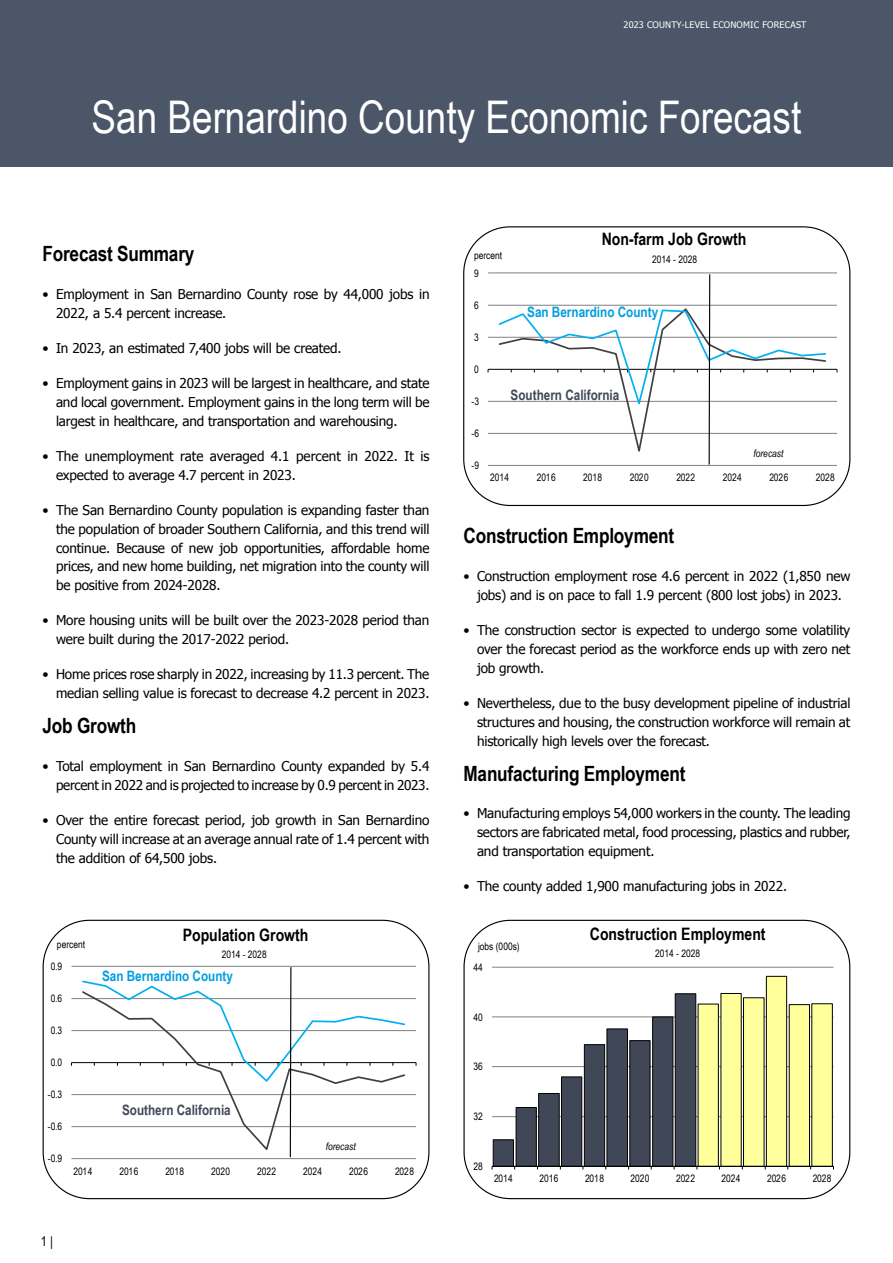
<style>
.page{position:relative;width:893px;height:1263px;background:#fff}
.page>*{position:absolute;margin:0;border:0;box-sizing:border-box;transform-origin:0 0}
.t1{font:45px "Arial Narrow";color:#fff}
.Profile_Subhead_1{font:700 21px "Arial Narrow";letter-spacing:-.01em;color:#000}
.t2{font:700 17.1px "Arial Narrow";color:#000}
.t3{font:700 14.25px "Arial Narrow";color:#009de0}
.t4{font:700 14.25px "Arial Narrow";color:#404756}
.Profile_Body_Text{font:13.5px/18.9px "Tahoma";letter-spacing:-.01em;color:#000;text-align:justify}
.t5{font:13.5px "Arial Narrow";color:#000}
.t6{font:10.35px "Arial Narrow";color:#000}
.t7{font:italic 10.35px "Arial Narrow";color:#000}
.t8{font:9px "Tahoma";letter-spacing:.02em;color:#fff}
</style>
<div class="page">
<div style="left:0;top:0;width:893px;height:167px;background:#4b5768"></div>
<hr style="left:71px;top:1158px;width:345px;height:1px;background:#808080">
<hr style="left:71px;top:1126px;width:345px;height:1px;background:#808080">
<hr style="left:71px;top:1094px;width:345px;height:1px;background:#808080">
<hr style="left:71px;top:1030px;width:345px;height:1px;background:#808080">
<hr style="left:71px;top:998px;width:345px;height:1px;background:#808080">
<hr style="left:71px;top:966px;width:345px;height:1px;background:#808080">
<hr style="left:71px;top:1062px;width:345px;height:1px;background:#000">
<svg style="left:81px;top:966px;width:325px;height:192px"></svg>
<hr style="left:488px;top:465px;width:349px;height:1px;background:#808080">
<hr style="left:488px;top:433px;width:349px;height:1px;background:#808080">
<hr style="left:488px;top:401px;width:349px;height:1px;background:#808080">
<hr style="left:488px;top:337px;width:349px;height:1px;background:#808080">
<hr style="left:488px;top:305px;width:349px;height:1px;background:#808080">
<hr style="left:488px;top:273px;width:349px;height:1px;background:#808080">
<hr style="left:488px;top:369px;width:349px;height:1px;background:#000">
<svg style="left:497px;top:273px;width:330px;height:192px"></svg>
<hr style="left:492px;top:1116px;width:341px;height:1px;background:#808080">
<hr style="left:492px;top:1066px;width:341px;height:1px;background:#808080">
<hr style="left:492px;top:1016px;width:341px;height:1px;background:#808080">
<hr style="left:492px;top:967px;width:341px;height:1px;background:#808080">
<div style="left:698px;top:1004px;width:20px;height:162px;background:#ffff9b"></div>
<div style="left:698px;top:1004px;width:21px;height:162px;border:1px solid #000"></div>
<div style="left:721px;top:993px;width:20px;height:173px;background:#ffff9b"></div>
<div style="left:743px;top:998px;width:21px;height:168px;background:#ffff9b"></div>
<div style="left:743px;top:997px;width:21px;height:169px;border:1px solid #000"></div>
<div style="left:766px;top:976px;width:21px;height:190px;background:#ffff9b"></div>
<div style="left:766px;top:976px;width:21px;height:190px;border:1px solid #000"></div>
<div style="left:789px;top:1004px;width:20px;height:162px;background:#ffff9b"></div>
<div style="left:789px;top:1004px;width:21px;height:162px;border:1px solid #000"></div>
<div style="left:812px;top:1004px;width:20px;height:162px;background:#ffff9b"></div>
<div style="left:811px;top:1003px;width:22px;height:163px;border:1px solid #000"></div>
<hr style="left:492px;top:1166px;width:341px;height:1px;background:#000">
<svg style="left:492px;top:993px;width:206px;height:176px"></svg>
<p class="t8" style="left:624px;top:19px;width:184px">2023 COUNTY-LEVEL ECONOMIC FORECAST</p>
<h1 class="t1" style="left:92px;top:85px;width:711px">San Bernardino County Economic Forecast</h1>
<h1 class="Profile_Subhead_1" style="left:43px;top:238px;width:153px">Forecast Summary</h1>
<p class="Profile_Body_Text" style="left:56px;top:284px;width:375px;text-indent:-14px">• Employment in San Bernardino County rose by 44,000 jobs in<br>2022, a 5.4 percent increase.</p>
<p class="Profile_Body_Text" style="left:43px;top:338px;width:301px">• In 2023, an estimated 7,400 jobs will be created.</p>
<p class="Profile_Body_Text" style="left:56px;top:373px;width:375px;text-indent:-14px">• Employment gains in 2023 will be largest in healthcare, and state and local government. Employment gains in the long term will be largest in healthcare, and transportation and warehousing.</p>
<p class="Profile_Body_Text" style="left:56px;top:446px;width:375px;text-indent:-14px">• The unemployment rate averaged 4.1 percent in 2022. It is expected to average 4.7 percent in 2023.</p>
<p class="Profile_Body_Text" style="left:56px;top:500px;width:375px;text-indent:-14px">• The San Bernardino County population is expanding faster than the population of broader Southern California, and this trend will continue. Because of new job opportunities, affordable home prices, and new home building, net migration into the county will be positive from 2024-2028.</p>
<p class="Profile_Body_Text" style="left:56px;top:610px;width:375px;text-indent:-14px">• More housing units will be built over the 2023-2028 period than were built during the 2017-2022 period.</p>
<p class="Profile_Body_Text" style="left:43px;top:664px;width:388px;text-align:right">• Home prices rose sharply in 2022, increasing by 11.3 percent. The median selling value is forecast to decrease 4.2 percent in 2023.</p>
<h1 class="Profile_Subhead_1" style="left:43px;top:710px;width:95px">Job Growth</h1>
<p class="Profile_Body_Text" style="left:43px;top:756px;width:388px;text-align:right">• Total employment in San Bernardino County expanded by 5.4 percent in 2022 and is projected to increase by 0.9 percent in 2023.</p>
<p class="Profile_Body_Text" style="left:56px;top:810px;width:375px;text-indent:-14px">• Over the entire forecast period, job growth in San Bernardino County will increase at an average annual rate of 1.4 percent with the addition of 64,500 jobs.</p>
<p class="t6" style="left:57px;top:937px;width:30px">percent</p>
<p class="t6" style="left:51px;top:959px;width:13px">0.9</p>
<p class="t6" style="left:51px;top:991px;width:13px">0.6</p>
<p class="t6" style="left:51px;top:1023px;width:13px">0.3</p>
<p class="t6" style="left:51px;top:1055px;width:13px">0.0</p>
<p class="t6" style="left:48px;top:1087px;width:16px">-0.3</p>
<p class="t6" style="left:48px;top:1119px;width:16px">-0.6</p>
<p class="t6" style="left:48px;top:1151px;width:16px">-0.9</p>
<p class="t2" style="left:183px;top:922px;width:127px">Population Growth</p>
<p class="t6" style="left:222px;top:946px;width:47px">2014 - 2028</p>
<p class="t3" style="left:102px;top:965px;width:132px">San Bernardino County</p>
<p class="t4" style="left:122px;top:1099px;width:110px">Southern California</p>
<p class="t7" style="left:326px;top:1140px;width:32px">forecast</p>
<p class="t6" style="left:73px;top:1163px;width:20px">2014</p>
<p class="t6" style="left:119px;top:1163px;width:20px">2016</p>
<p class="t6" style="left:165px;top:1163px;width:20px">2018</p>
<p class="t6" style="left:211px;top:1163px;width:20px">2020</p>
<p class="t6" style="left:257px;top:1163px;width:20px">2022</p>
<p class="t6" style="left:303px;top:1163px;width:20px">2024</p>
<p class="t6" style="left:349px;top:1163px;width:20px">2026</p>
<p class="t6" style="left:395px;top:1163px;width:20px">2028</p>
<p class="t5" style="left:41px;top:1231px;width:14px">1 |</p>
<p class="t6" style="left:474px;top:248px;width:30px">percent</p>
<p class="t6" style="left:474px;top:265px;width:6px">9</p>
<p class="t2" style="left:602px;top:226px;width:146px">Non-farm Job Growth</p>
<p class="t6" style="left:652px;top:252px;width:47px">2014 - 2028</p>
<p class="t6" style="left:474px;top:297px;width:6px">6</p>
<p class="t6" style="left:474px;top:329px;width:6px">3</p>
<p class="t6" style="left:474px;top:361px;width:6px">0</p>
<p class="t6" style="left:471px;top:394px;width:9px">-3</p>
<p class="t6" style="left:471px;top:426px;width:9px">-6</p>
<p class="t6" style="left:471px;top:458px;width:9px">-9</p>
<p class="t3" style="left:527px;top:301px;width:132px">San Bernardino County</p>
<p class="t4" style="left:511px;top:384px;width:110px">Southern California</p>
<p class="t7" style="left:753px;top:447px;width:32px">forecast</p>
<p class="t6" style="left:490px;top:470px;width:20px">2014</p>
<p class="t6" style="left:537px;top:470px;width:20px">2016</p>
<p class="t6" style="left:583px;top:470px;width:20px">2018</p>
<p class="t6" style="left:630px;top:470px;width:20px">2020</p>
<p class="t6" style="left:676px;top:470px;width:20px">2022</p>
<p class="t6" style="left:723px;top:470px;width:20px">2024</p>
<p class="t6" style="left:769px;top:470px;width:20px">2026</p>
<p class="t6" style="left:816px;top:470px;width:20px">2028</p>
<h1 class="Profile_Subhead_1" style="left:463px;top:520px;width:212px">Construction Employment</h1>
<p class="Profile_Body_Text" style="left:463px;top:566px;width:388px;text-align:center">• Construction employment rose 4.6 percent in 2022 (1,850 new jobs) and is on pace to fall 1.9 percent (800 lost jobs) in 2023.</p>
<p class="Profile_Body_Text" style="left:477px;top:620px;width:375px;text-indent:-14px">• The construction sector is expected to undergo some volatility over the forecast period as the workforce ends up with zero net job growth.</p>
<p class="Profile_Body_Text" style="left:477px;top:693px;width:375px;text-indent:-14px">• Nevertheless, due to the busy development pipeline of industrial structures and housing, the construction workforce will remain at historically high levels over the forecast.</p>
<h1 class="Profile_Subhead_1" style="left:463px;top:757px;width:223px">Manufacturing Employment</h1>
<p class="Profile_Body_Text" style="left:477px;top:803px;width:375px;text-indent:-14px">• Manufacturing employs 54,000 workers in the county. The leading sectors are fabricated metal, food processing, plastics and rubber, and transportation equipment.</p>
<p class="Profile_Body_Text" style="left:463px;top:876px;width:325px">• The county added 1,900 manufacturing jobs in 2022.</p>
<p class="t6" style="left:478px;top:939px;width:43px">jobs (000s)</p>
<p class="t6" style="left:474px;top:959px;width:11px">44</p>
<p class="t6" style="left:474px;top:1009px;width:11px">40</p>
<p class="t6" style="left:474px;top:1059px;width:11px">36</p>
<p class="t6" style="left:474px;top:1109px;width:11px">32</p>
<p class="t6" style="left:474px;top:1159px;width:11px">28</p>
<p class="t2" style="left:590px;top:921px;width:177px">Construction Employment</p>
<p class="t6" style="left:655px;top:946px;width:47px">2014 - 2028</p>
<p class="t6" style="left:494px;top:1171px;width:20px">2014</p>
<p class="t6" style="left:540px;top:1171px;width:20px">2016</p>
<p class="t6" style="left:585px;top:1171px;width:20px">2018</p>
<p class="t6" style="left:631px;top:1171px;width:20px">2020</p>
<p class="t6" style="left:676px;top:1171px;width:20px">2022</p>
<p class="t6" style="left:722px;top:1171px;width:20px">2024</p>
<p class="t6" style="left:767px;top:1171px;width:20px">2026</p>
<p class="t6" style="left:813px;top:1171px;width:20px">2028</p>
</div>
